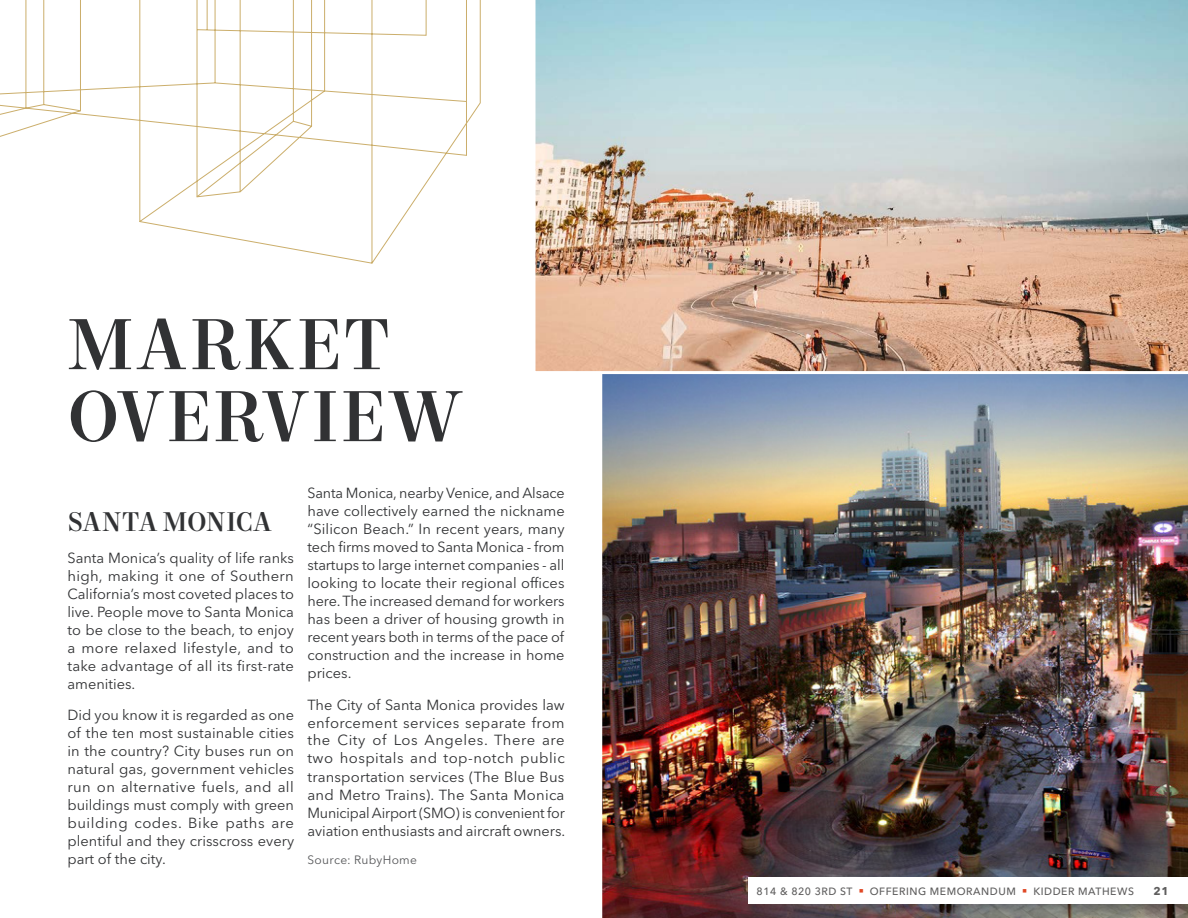
<style>
.page{position:relative;width:1188px;height:918px;background:#fff}
.page>*{position:absolute;margin:0;border:0;box-sizing:border-box;transform-origin:0 0}
.Headline_-_Level_1{font:500 72px/72px "Mort Modern 09";letter-spacing:.03em;color:#313234}
.Headline_-_Level_2{font:500 27px "Mort Modern 09";letter-spacing:.005em;color:#313234}
.Body_Copy_-_Charcoal{font:14.55px/18px "Avenir Next LT Pro";color:#313234;text-align:justify}
._2nd_Level_Header{font:12px "Avenir Next LT Pro";letter-spacing:.025em;color:#57585a}
.t1{font:700 11.25px "Avenir Next LT Pro";color:#5e5d5d}
.t2{font:500 10.5px "Avenir Next LT Pro";letter-spacing:.05em;color:#5e5d5d}
.s1{color:#e04825}
</style>
<div class="page">
<img style="left:602px;top:374px;width:586px;height:544px">
<svg style="left:0;top:0;width:481px;height:264px"></svg>
<img style="left:535px;top:0;width:653px;height:372px">
<div style="left:748px;top:878px;width:440px;height:26px;background:#fff"></div>
<p class="Headline_-_Level_1" style="left:67px;top:312px;width:395px">MARKET<br>OVERVIEW</p>
<p class="Headline_-_Level_2" style="left:68px;top:505px;width:206px">SANTA MONICA</p>
<p class="Body_Copy_-_Charcoal" style="left:68px;top:548px;width:228px">Santa Monica’s quality of life ranks high, making it one of Southern California’s most coveted places to live. People move to Santa Monica to be close to the beach, to enjoy a more relaxed lifestyle, and to take advantage of all its first-rate amenities.</p>
<p class="Body_Copy_-_Charcoal" style="left:68px;top:706px;width:228px">Did you know it is regarded as one of the ten most sustainable cities in the country? City buses run on natural gas, government vehicles run on alternative fuels, and all buildings must comply with green building codes. Bike paths are plentiful and they crisscross every part of the city.</p>
<p class="Body_Copy_-_Charcoal" style="left:308px;top:484px;width:259px">Santa Monica, nearby Venice, and Alsace have collectively earned the nickname “Silicon Beach.” In recent years, many tech firms moved to Santa Monica - from startups to large internet companies - all looking to locate their regional offices here. The increased demand for workers has been a driver of housing growth in recent years both in terms of the pace of construction and the increase in home prices.</p>
<p class="Body_Copy_-_Charcoal" style="left:308px;top:695px;width:259px">The City of Santa Monica provides law enforcement services separate from the City of Los Angeles. There are two hospitals and top-notch public transportation services (The Blue Bus and Metro Trains). The Santa Monica Municipal Airport (SMO) is convenient for aviation enthusiasts and aircraft owners.</p>
<p class="_2nd_Level_Header" style="left:308px;top:853px;width:111px">Source: RubyHome</p>
<p class="t2" style="left:757px;top:885px;width:379px">814 &amp; 820 3RD ST <span class="s1">■</span> OFFERING MEMORANDUM <span class="s1">■</span> KIDDER MATHEWS</p>
<p class="t1" style="left:1154px;top:884px;width:17px">21</p>
</div>
